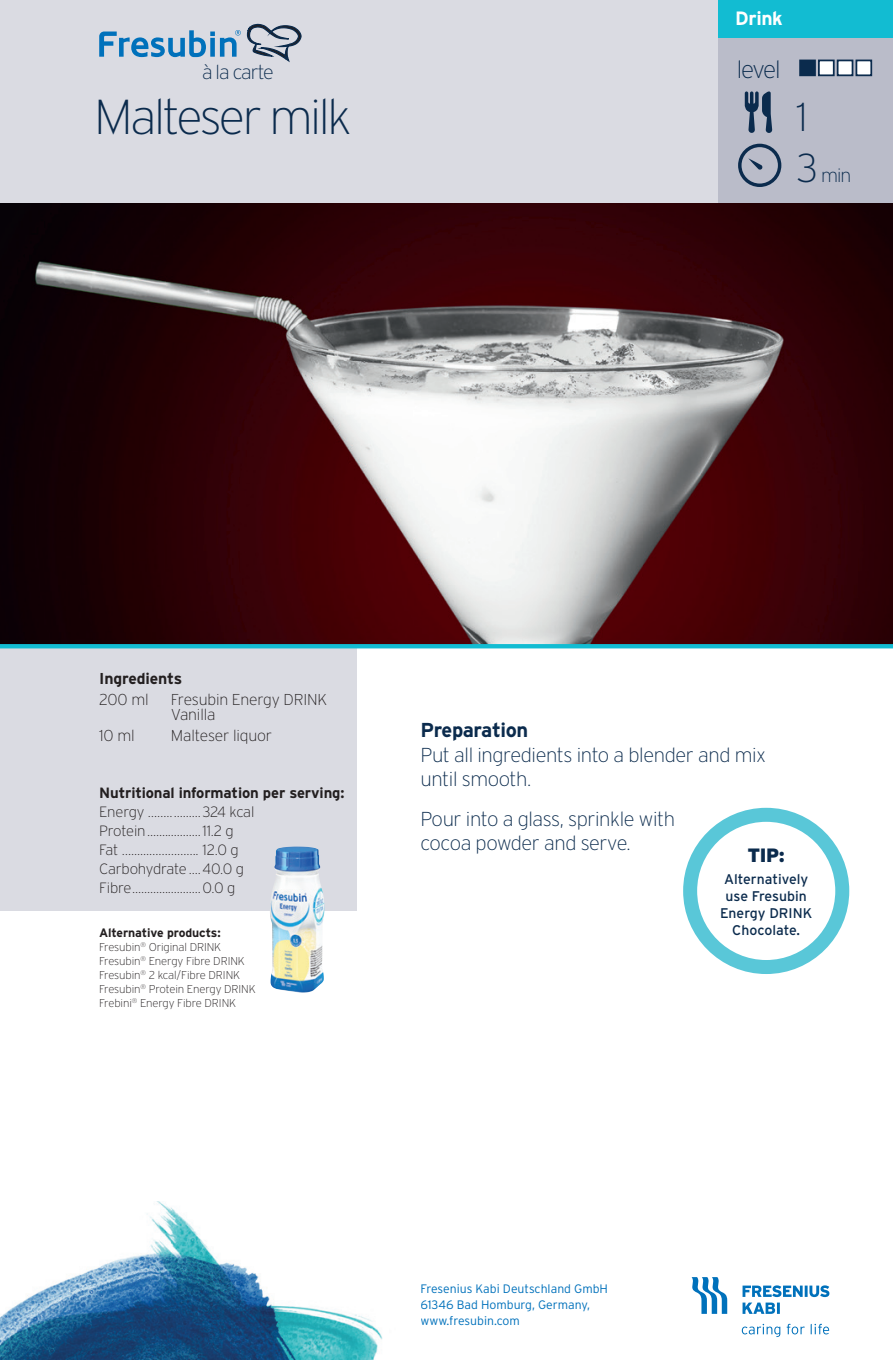
<style>
.page{position:relative;width:893px;height:1360px;background:#fff}
.page>*{position:absolute;margin:0;border:0;box-sizing:border-box;transform-origin:0 0}
.t1{font:200 49px "Interstate";letter-spacing:-.05em;color:#0b2b4d}
.t2{font:200 40.25px "Interstate";color:#0b2b4d}
.t3{font:200 24.5px "Interstate";letter-spacing:-.06em;color:#0b2b4d}
.t4{font:200 20.12px/24.5px "Interstate";letter-spacing:-.02em;color:#0b2b4d}
.t5{font:700 20.12px "Interstate";letter-spacing:-.02em;color:#0b2b4d}
.t6{font:200 19.78px "Interstate";letter-spacing:-.05em;color:#0b2b4d}
.t7{font:700 19.25px "Interstate";letter-spacing:-.02em;color:#fff}
.t8{font:900 19.25px "Interstate";color:#0b2b4d}
.t9{font:200 19.25px "Interstate";color:#0b2b4d}
.t10{font:200 15.75px/15.8px "Interstate";letter-spacing:-.01em;color:#231f20}
.t11{font:700 15.75px "Interstate";letter-spacing:-.01em;color:#231f20}
.t12{font:200 14.88px/18.9px "Interstate";letter-spacing:-.01em;color:#231f20}
.t13{font:700 14.88px "Interstate";letter-spacing:-.01em;color:#231f20}
.t14{font:14px/16.8px "Interstate";color:#0b2b4d;text-align:center}
.t15{font:300 12.25px/15.8px "Interstate";color:#0071bb}
.t16{font:700 12.25px "Interstate";letter-spacing:-.01em;color:#231f20}
.t17{font:200 11.38px/14px "Interstate";letter-spacing:-.01em;color:#231f20}
.s1{font-size:40.25px}
</style>
<div class="page">
<div style="left:0;top:0;width:893px;height:203px;background:#dadbe2"></div>
<div style="left:718px;top:0;width:175px;height:203px;background:#babcc9"></div>
<div style="left:718px;top:0;width:175px;height:37px;background:#12bcd2"></div>
<svg style="left:99px;top:24px;width:203px;height:39px"></svg>
<svg style="left:738px;top:144px;width:43px;height:43px"></svg>
<svg style="left:745px;top:91px;width:27px;height:42px"></svg>
<img style="left:0;top:1201px;width:383px;height:158px">
<div style="left:855px;top:60px;width:17px;height:16px;background:#fff;border:2px solid #0b2b4d"></div>
<div style="left:799px;top:60px;width:17px;height:16px;background:#0b2b4d;border:2px solid #0b2b4d"></div>
<div style="left:837px;top:60px;width:16px;height:16px;background:#fff;border:2px solid #0b2b4d"></div>
<div style="left:818px;top:60px;width:17px;height:16px;background:#fff;border:2px solid #0b2b4d"></div>
<div style="left:0;top:536px;width:356px;height:374px;background:#dadbe2"></div>
<img style="left:0;top:203px;width:893px;height:441px">
<img style="left:270px;top:846px;width:54px;height:146px">
<svg style="left:0;top:644px;width:893px;height:4px;background:#12b8ce"></svg>
<div style="left:683px;top:807px;width:166px;height:166px;border:14px solid #59c7d8;border-radius:50%"></div>
<svg style="left:692px;top:1277px;width:35px;height:36px"></svg>
<svg style="left:742px;top:1302px;width:38px;height:11px"></svg>
<svg style="left:742px;top:1285px;width:87px;height:11px"></svg>
<svg style="left:742px;top:1323px;width:87px;height:13px"></svg>
<p class="t7" style="left:735px;top:8px;width:49px">Drink</p>
<h3 class="t6" style="left:202px;top:62px;width:73px">à la carte</h3>
<h3 class="t3" style="left:737px;top:56px;width:46px">level</h3>
<h1 class="t1" style="left:94px;top:89px;width:259px">Malteser milk</h1>
<h2 class="t2" style="left:796px;top:95px;width:13px">1</h2>
<p class="t9" style="left:796px;top:165px;width:57px"><span class="s1">3</span> min</p>
<p class="t11" style="left:99px;top:669px;width:85px">Ingredients</p>
<p class="t10" style="left:99px;top:691px;width:51px">200 ml</p>
<p class="t10" style="left:171px;top:691px;width:158px">Fresubin Energy DRINK<br>Vanilla</p>
<p class="t10" style="left:99px;top:727px;width:37px">10 ml</p>
<p class="t10" style="left:171px;top:727px;width:103px">Malteser liquor</p>
<p class="t13" style="left:99px;top:784px;width:247px">Nutritional information per serving:</p>
<p class="t12" style="left:99px;top:802px;width:157px">Energy ……...........324 kcal<br>Protein..................11.2 g<br>Fat …......……………. 12.0 g<br>Carbohydrate ....40.0 g<br>Fibre.......................0.0 g</p>
<p class="t16" style="left:99px;top:925px;width:123px">Alternative products:</p>
<p class="t17" style="left:99px;top:939px;width:158px">Fresubin<sup>®</sup> Original DRINK<br>Fresubin<sup>®</sup> Energy Fibre DRINK<br>Fresubin<sup>®</sup> 2 kcal/Fibre DRINK<br>Fresubin<sup>®</sup> Protein Energy DRINK<br>Frebini<sup>®</sup> Energy Fibre DRINK</p>
<h3 class="t5" style="left:420px;top:718px;width:109px">Preparation</h3>
<h3 class="t4" style="left:420px;top:742px;width:347px">Put all ingredients into a blender and mix until smooth.</h3>
<h3 class="t4" style="left:420px;top:806px;width:256px">Pour into a glass, sprinkle with cocoa powder and serve.</h3>
<p class="t8" style="left:747px;top:844px;width:39px">TIP:</p>
<p class="t14" style="left:720px;top:870px;width:94px">Alternatively use Fresubin<br>Energy DRINK<br>Chocolate.</p>
<p class="t15" style="left:420px;top:1280px;width:189px">Fresenius Kabi Deutschland GmbH<br>61346 Bad Homburg, Germany, www.fresubin.com</p>
</div>
